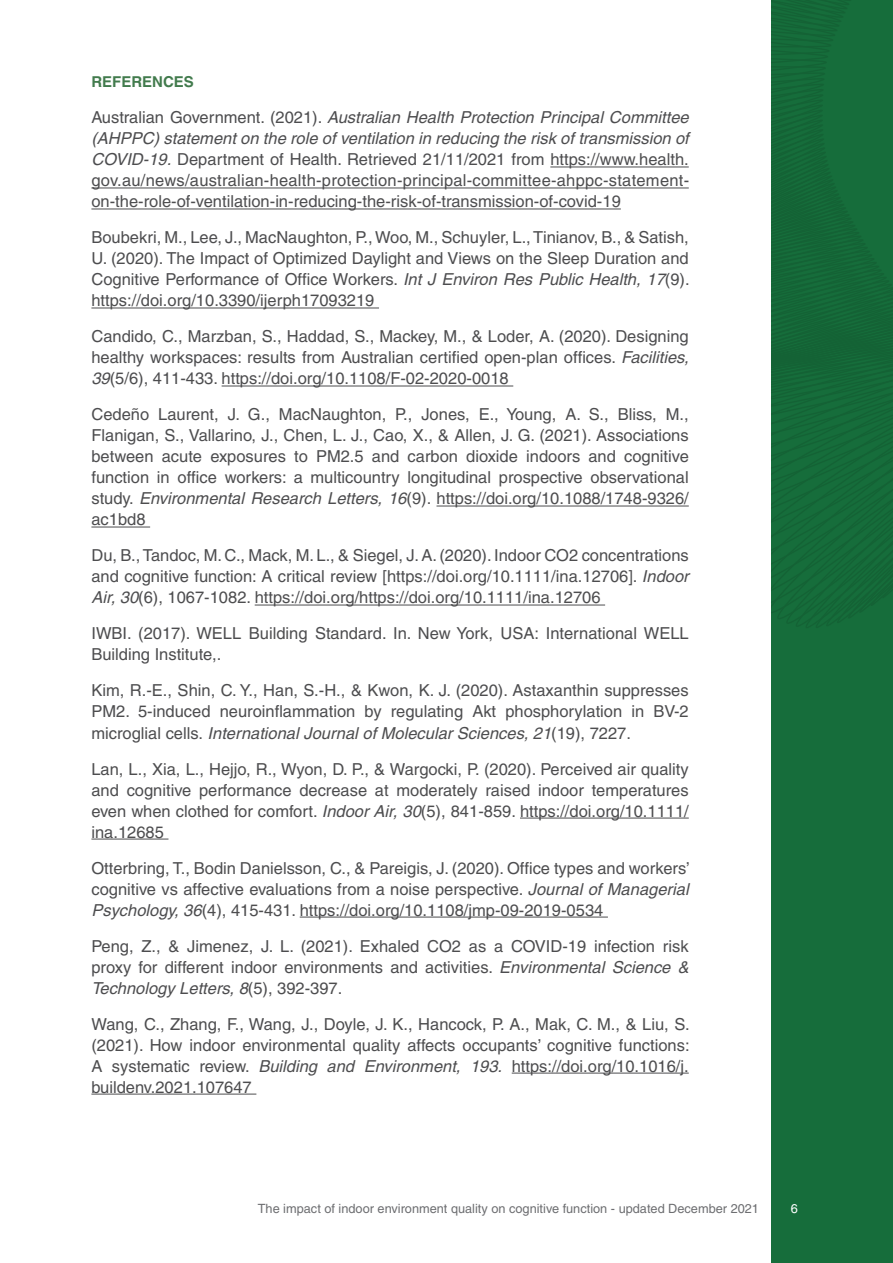
<style>
.page{position:relative;width:893px;height:1263px;background:#fff}
.page>*{position:absolute;margin:0;border:0;box-sizing:border-box;transform-origin:0 0}
.t1{font:16.5px/21px "Helvetica LT Pro";color:#4d4d4f;text-align:justify}
.t2{font:700 15px "Helvetica LT Pro";color:#427b4d}
.t3{font:12.75px "Helvetica LT Pro";color:#6d6e71}
.t4{font:12.75px "Helvetica LT Pro";color:#fff}
.s1{font-style:italic}
</style>
<div class="page">
<div style="left:771px;top:0;width:122px;height:1263px;background:#166d3b"></div>
<svg style="left:771px;top:0;width:122px;height:628px"></svg>
<hr style="left:550px;top:167px;width:139px;height:1px;background:#4d4d4f">
<hr style="left:91px;top:188px;width:598px;height:1px;background:#4d4d4f">
<hr style="left:91px;top:209px;width:530px;height:1px;background:#4d4d4f">
<hr style="left:91px;top:308px;width:288px;height:1px;background:#4d4d4f">
<hr style="left:222px;top:386px;width:291px;height:1px;background:#4d4d4f">
<hr style="left:436px;top:506px;width:253px;height:1px;background:#4d4d4f">
<hr style="left:91px;top:527px;width:59px;height:1px;background:#4d4d4f">
<hr style="left:255px;top:605px;width:350px;height:1px;background:#4d4d4f">
<hr style="left:520px;top:818px;width:169px;height:1px;background:#4d4d4f">
<hr style="left:91px;top:839px;width:77px;height:1px;background:#4d4d4f">
<hr style="left:300px;top:917px;width:308px;height:1px;background:#4d4d4f">
<hr style="left:512px;top:1073px;width:177px;height:1px;background:#4d4d4f">
<hr style="left:91px;top:1094px;width:165px;height:1px;background:#4d4d4f">
<p class="t2" style="left:91px;top:73px;width:104px">REFERENCES</p>
<p class="t1" style="left:91px;top:107px;width:599px">Australian Government. (2021). <span class="s1">Australian Health Protection Principal Committee (AHPPC) statement on the role of ventilation in reducing the risk of transmission of COVID-19.</span> Department of Health. Retrieved 21/11/2021 from https://www.health. gov.au/news/australian-health-protection-principal-committee-ahppc-statement&shy;on-the-role-of-ventilation-in-reducing-the-risk-of-transmission-of-covid-19</p>
<p class="t1" style="left:91px;top:227px;width:600px">Boubekri, M., Lee, J., MacNaughton, P., Woo, M., Schuyler, L., Tinianov, B., &amp; Satish, U. (2020). The Impact of Optimized Daylight and Views on the Sleep Duration and Cognitive Performance of Office Workers. <span class="s1">Int J Environ Res Public Health, 17</span>(9). https://doi.org/10.3390/ijerph17093219</p>
<p class="t1" style="left:91px;top:326px;width:599px">Candido, C., Marzban, S., Haddad, S., Mackey, M., &amp; Loder, A. (2020). Designing healthy workspaces: results from Australian certified open-plan offices. <span class="s1">Facilities, 39</span>(5/6), 411-433. https://doi.org/10.1108/F-02-2020-0018</p>
<p class="t1" style="left:91px;top:404px;width:599px">Cedeño Laurent, J. G., MacNaughton, P., Jones, E., Young, A. S., Bliss, M., Flanigan, S., Vallarino, J., Chen, L. J., Cao, X., &amp; Allen, J. G. (2021). Associations between acute exposures to PM2.5 and carbon dioxide indoors and cognitive function in office workers: a multicountry longitudinal prospective observational study. <span class="s1">Environmental Research Letters, 16</span>(9). https://doi.org/10.1088/1748-9326/ ac1bd8</p>
<p class="t1" style="left:91px;top:545px;width:599px">Du, B., Tandoc, M. C., Mack, M. L., &amp; Siegel, J. A. (2020). Indoor CO2 concentrations and cognitive function: A critical review [https://doi.org/10.1111/ina.12706]. <span class="s1">Indoor Air, 30</span>(6), 1067-1082. https://doi.org/https://doi.org/10.1111/ina.12706</p>
<p class="t1" style="left:91px;top:623px;width:599px">IWBI. (2017). WELL Building Standard. In. New York, USA: International WELL<br>Building Institute,.</p>
<p class="t1" style="left:91px;top:680px;width:599px">Kim, R.-E., Shin, C. Y., Han, S.-H., &amp; Kwon, K. J. (2020). Astaxanthin suppresses PM2. 5-induced neuroinflammation by regulating Akt phosphorylation in BV-2 microglial cells. <span class="s1">International Journal of Molecular Sciences, 21</span>(19), 7227.</p>
<p class="t1" style="left:91px;top:758px;width:599px">Lan, L., Xia, L., Hejjo, R., Wyon, D. P., &amp; Wargocki, P. (2020). Perceived air quality and cognitive performance decrease at moderately raised indoor temperatures even when clothed for comfort. <span class="s1">Indoor Air, 30</span>(5), 841-859. https://doi.org/10.1111/ ina.12685</p>
<p class="t1" style="left:91px;top:857px;width:600px">Otterbring, T., Bodin Danielsson, C., &amp; Pareigis, J. (2020). Office types and workers’ cognitive vs affective evaluations from a noise perspective. <span class="s1">Journal of Managerial Psychology, 36</span>(4), 415-431. https://doi.org/10.1108/jmp-09-2019-0534</p>
<p class="t1" style="left:91px;top:935px;width:599px">Peng, Z., &amp; Jimenez, J. L. (2021). Exhaled CO2 as a COVID-19 infection risk proxy for different indoor environments and activities. <span class="s1">Environmental Science &amp; Technology Letters, 8</span>(5), 392-397.</p>
<p class="t1" style="left:91px;top:1013px;width:600px">Wang, C., Zhang, F., Wang, J., Doyle, J. K., Hancock, P. A., Mak, C. M., &amp; Liu, S. (2021). How indoor environmental quality affects occupants’ cognitive functions:<br>A systematic review. <span class="s1">Building and Environment, 193.</span> https://doi.org/10.1016/j. buildenv.2021.107647</p>
<p class="t3" style="left:258px;top:1201px;width:503px">The impact of indoor environment quality on cognitive function - updated December 2021</p>
<p class="t4" style="left:791px;top:1201px;width:9px">6</p>
</div>
